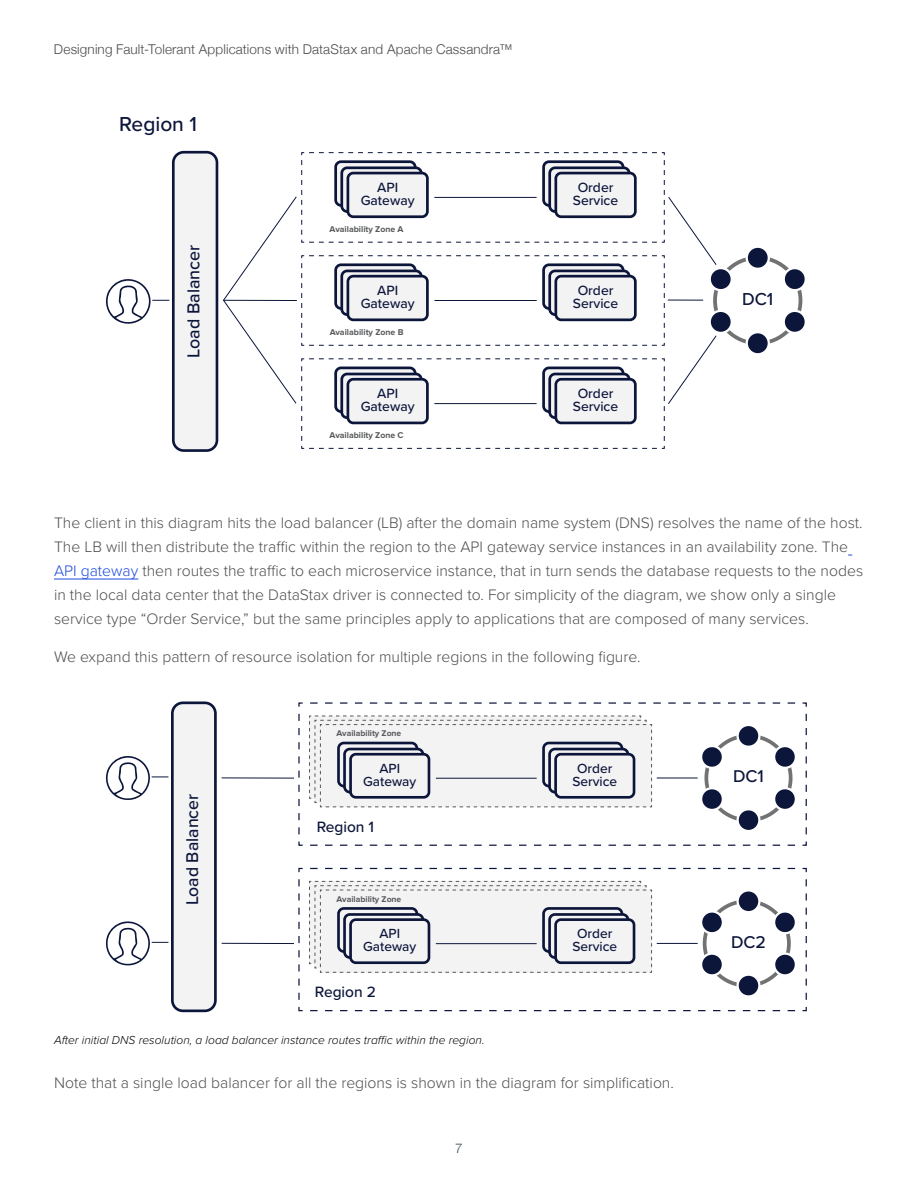
<style>
.page{position:relative;width:918px;height:1188px;background:#fff}
.page>*{position:absolute;margin:0;border:0;box-sizing:border-box;transform-origin:0 0}
.t1{font:500 21px "Proxima Nova";color:#0c153a}
.t2{font:500 18px "Proxima Nova";color:#0c153a}
.t3{font:500 17.85px "Proxima Nova";color:#0c153a}
.t4{font:500 17.7px "Proxima Nova";color:#0c153a}
.t5{font:300 15.75px/24px "Proxima Nova";color:#4d4d4f}
.t6{font:500 15.45px "Proxima Nova";color:#0c153a}
.t7{font:500 13.95px/13.2px "Proxima Nova";color:#0c153a;text-align:center}
.t8{font:500 13.65px/13px "Proxima Nova";color:#0c153a;text-align:center}
.t9{font:300 13.5px "Helvetica Neue";letter-spacing:.01em;color:#4d4d4f}
.t10{font:300 13.5px "Helvetica Neue";color:#374d52}
.t11{font:italic 300 12px "Proxima Nova";color:#000}
.t12{font:700 8.7px "Proxima Nova";color:#58595b}
.s1{color:#1e4adf}
</style>
<div class="page">
<hr style="left:54px;top:579px;width:84px;height:1px;background:#1e4adf">
<div style="left:173px;top:152px;width:44px;height:299px;background:#f3f3f4;border-radius:10px"></div>
<div style="left:172px;top:151px;width:46px;height:301px;border:3px solid #0c153a;border-radius:10px"></div>
<svg style="left:106px;top:279px;width:63px;height:45px"></svg>
<div style="left:747px;top:247px;width:22px;height:22px;background:#0c153a;border-radius:50%"></div>
<div style="left:746px;top:246px;width:24px;height:24px;border:2px solid #fff;border-radius:50%"></div>
<svg style="left:223px;top:152px;width:519px;height:297px"></svg>
<div style="left:747px;top:332px;width:22px;height:22px;background:#0c153a;border-radius:50%"></div>
<div style="left:746px;top:331px;width:24px;height:24px;border:2px solid #fff;border-radius:50%"></div>
<svg style="left:781px;top:308px;width:24px;height:28px"></svg>
<svg style="left:780px;top:266px;width:25px;height:29px"></svg>
<div style="left:172px;top:703px;width:43px;height:308px;background:#f3f3f4;border-radius:11px"></div>
<div style="left:171px;top:702px;width:46px;height:310px;border:3px solid #0c153a;border-radius:11px"></div>
<hr style="left:222px;top:777px;width:72px;height:2px;background:#0c153a">
<svg style="left:106px;top:756px;width:62px;height:44px"></svg>
<hr style="left:222px;top:943px;width:72px;height:1px;background:#0c153a">
<svg style="left:105px;top:921px;width:63px;height:45px"></svg>
<svg style="left:298px;top:702px;width:509px;height:144px"></svg>
<svg style="left:298px;top:867px;width:509px;height:145px"></svg>
<p class="t9" style="left:54px;top:38px;width:460px">Designing Fault-Tolerant Applications with DataStax and Apache Cassandra™</p>
<h1 class="t1" style="left:119px;top:108px;width:79px">Region 1</h1>
<p class="t3" style="left:180px;top:358px;width:115px;rotate:-90deg">Load Balancer</p>
<p class="t7" style="left:361px;top:180px;width:55px">API<br>Gateway</p>
<p class="t12" style="left:330px;top:224px;width:75px">Availability Zone A</p>
<p class="t7" style="left:361px;top:283px;width:55px">API<br>Gateway</p>
<p class="t12" style="left:330px;top:327px;width:75px">Availability Zone B</p>
<p class="t7" style="left:361px;top:386px;width:55px">API<br>Gateway</p>
<p class="t12" style="left:330px;top:430px;width:76px">Availability Zone C</p>
<p class="t7" style="left:573px;top:180px;width:47px">Order<br>Service</p>
<p class="t7" style="left:573px;top:283px;width:47px">Order<br>Service</p>
<p class="t7" style="left:573px;top:386px;width:47px">Order<br>Service</p>
<p class="t2" style="left:742px;top:286px;width:33px">DC1</p>
<p class="t5" style="left:54px;top:510px;width:811px">The client in this diagram hits the load balancer (LB) after the domain name system (DNS) resolves the name of the host.<br>The LB will then distribute the traffic within the region to the API gateway service instances in an availability zone. The <span class="s1">API gateway</span> then routes the traffic to each microservice instance, that in turn sends the database requests to the nodes in the local data center that the DataStax driver is connected to. For simplicity of the diagram, we show only a single service type “Order Service,” but the same principles apply to applications that are composed of many services.</p>
<p class="t5" style="left:54px;top:644px;width:586px">We expand this pattern of resource isolation for multiple regions in the following figure.</p>
<p class="t4" style="left:179px;top:905px;width:113px;rotate:-90deg">Load Balancer</p>
<p class="t12" style="left:337px;top:729px;width:66px">Availability Zone</p>
<p class="t8" style="left:363px;top:761px;width:55px">API<br>Gateway</p>
<p class="t6" style="left:317px;top:815px;width:59px">Region 1</p>
<p class="t12" style="left:337px;top:894px;width:66px">Availability Zone</p>
<p class="t8" style="left:363px;top:926px;width:55px">API<br>Gateway</p>
<p class="t6" style="left:315px;top:980px;width:63px">Region 2</p>
<p class="t8" style="left:572px;top:761px;width:46px">Order<br>Service</p>
<p class="t8" style="left:572px;top:926px;width:46px">Order<br>Service</p>
<p class="t11" style="left:54px;top:1034px;width:432px">After initial DNS resolution, a load balancer instance routes traffic within the region.</p>
<p class="t5" style="left:54px;top:1070px;width:619px">Note that a single load balancer for all the regions is shown in the diagram for simplification.</p>
<p class="t10" style="left:455px;top:1138px;width:9px">7</p>
<p class="t4" style="left:733px;top:763px;width:32px">DC1</p>
<p class="t4" style="left:731px;top:929px;width:36px">DC2</p>
</div>
